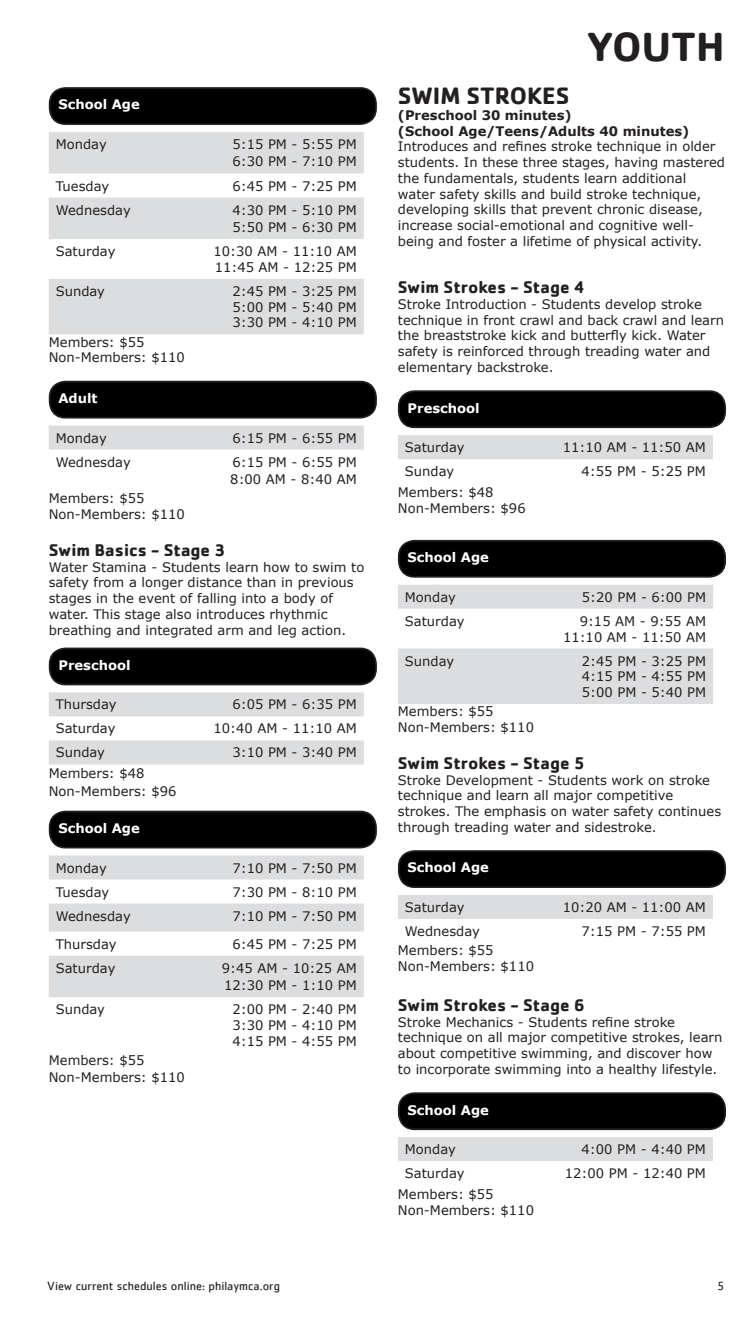
<style>
.page{position:relative;width:756px;height:1323px;background:#fff}
.page>*{position:absolute;margin:0;border:0;box-sizing:border-box;transform-origin:0 0}
.t1{font:700 42px "Cachet";color:#231f20}
.t2{font:700 24.5px "Cachet";color:#231f20}
.t3{font:700 17.5px "Cachet";color:#231f20}
.t4{font:13.12px/15.8px "Verdana";color:#231f20}
.t5{font:700 13.12px "Verdana";color:#fff}
.t6{font:700 13.12px/15.8px "Verdana";color:#231f20}
.t7{font:12.25px "Cachet";color:#231f20}
</style>
<div class="page">
<div style="left:50px;top:88px;width:326px;height:36px;background:#000;border-radius:16px"></div>
<div style="left:49px;top:87px;width:328px;height:38px;border:2px solid #231f20;border-radius:16px"></div>
<svg style="left:49px;top:132px;width:315px;height:202px;fill:#dcdddf"></svg>
<div style="left:50px;top:382px;width:326px;height:36px;background:#000;border-radius:16px"></div>
<div style="left:49px;top:381px;width:328px;height:38px;border:2px solid #231f20;border-radius:16px"></div>
<div style="left:49px;top:426px;width:315px;height:24px;background:#dcdddf"></div>
<div style="left:50px;top:648px;width:326px;height:37px;background:#000;border-radius:16px"></div>
<div style="left:49px;top:648px;width:328px;height:37px;border:2px solid #231f20;border-radius:16px"></div>
<svg style="left:49px;top:692px;width:315px;height:72px"></svg>
<div style="left:50px;top:812px;width:326px;height:36px;background:#000;border-radius:16px"></div>
<div style="left:49px;top:811px;width:328px;height:37px;border:2px solid #231f20;border-radius:16px"></div>
<svg style="left:49px;top:855px;width:315px;height:142px;fill:#dcdddf"></svg>
<div style="left:399px;top:391px;width:326px;height:36px;background:#000;border-radius:16px"></div>
<div style="left:398px;top:390px;width:328px;height:38px;border:2px solid #231f20;border-radius:16px"></div>
<div style="left:398px;top:435px;width:315px;height:24px;background:#dcdddf"></div>
<div style="left:399px;top:541px;width:326px;height:36px;background:#000;border-radius:16px"></div>
<div style="left:398px;top:540px;width:328px;height:38px;border:2px solid #231f20;border-radius:16px"></div>
<svg style="left:398px;top:585px;width:315px;height:119px"></svg>
<div style="left:399px;top:851px;width:326px;height:36px;background:#000;border-radius:16px"></div>
<div style="left:398px;top:850px;width:328px;height:38px;border:2px solid #231f20;border-radius:16px"></div>
<div style="left:398px;top:895px;width:315px;height:24px;background:#dcdddf"></div>
<div style="left:399px;top:1093px;width:326px;height:36px;background:#000;border-radius:16px"></div>
<div style="left:398px;top:1092px;width:328px;height:38px;border:2px solid #231f20;border-radius:16px"></div>
<div style="left:398px;top:1137px;width:315px;height:24px;background:#dcdddf"></div>
<p class="t5" style="left:58px;top:95px;width:83px">School Age</p>
<p class="t4" style="left:56px;top:136px;width:53px">Monday</p>
<p class="t4" style="left:232px;top:135px;width:126px;line-height:17.5px">5:15 PM - 5:55 PM<br>6:30 PM - 7:10 PM</p>
<p class="t4" style="left:56px;top:178px;width:55px">Tuesday</p>
<p class="t4" style="left:232px;top:178px;width:126px">6:45 PM - 7:25 PM</p>
<p class="t4" style="left:56px;top:202px;width:77px">Wednesday</p>
<p class="t4" style="left:232px;top:201px;width:126px;line-height:17.5px">4:30 PM - 5:10 PM<br>5:50 PM - 6:30 PM</p>
<p class="t4" style="left:56px;top:243px;width:61px">Saturday</p>
<p class="t4" style="left:214px;top:243px;width:145px">10:30 AM - 11:10 AM<br>11:45 AM - 12:25 PM</p>
<p class="t4" style="left:56px;top:283px;width:51px">Sunday</p>
<p class="t4" style="left:232px;top:283px;width:126px;text-align:justify">2:45 PM - 3:25 PM 5:00 PM - 5:40 PM 3:30 PM - 4:10 PM</p>
<p class="t4" style="left:49px;top:334px;width:138px">Members: $55<br>Non-Members: $110</p>
<p class="t5" style="left:58px;top:389px;width:41px">Adult</p>
<p class="t4" style="left:56px;top:430px;width:53px">Monday</p>
<p class="t4" style="left:232px;top:430px;width:126px">6:15 PM - 6:55 PM</p>
<p class="t4" style="left:56px;top:454px;width:77px">Wednesday</p>
<p class="t4" style="left:230px;top:453px;width:128px;line-height:17.5px">6:15 PM - 6:55 PM<br>8:00 AM - 8:40 AM</p>
<p class="t4" style="left:49px;top:491px;width:138px">Members: $55<br>Non-Members: $110</p>
<h3 class="t3" style="left:49px;top:539px;width:178px">Swim Basics - Stage 3</h3>
<p class="t4" style="left:49px;top:559px;width:317px">Water Stamina - Students learn how to swim to safety from a longer distance than in previous stages in the event of falling into a body of water. This stage also introduces rhythmic breathing and integrated arm and leg action.</p>
<p class="t5" style="left:58px;top:656px;width:74px">Preschool</p>
<p class="t4" style="left:56px;top:697px;width:62px">Thursday</p>
<p class="t4" style="left:232px;top:697px;width:126px">6:05 PM - 6:35 PM</p>
<p class="t4" style="left:56px;top:721px;width:61px">Saturday</p>
<p class="t4" style="left:214px;top:721px;width:145px">10:40 AM - 11:10 AM</p>
<p class="t4" style="left:56px;top:745px;width:51px">Sunday</p>
<p class="t4" style="left:232px;top:745px;width:126px">3:10 PM - 3:40 PM</p>
<p class="t4" style="left:49px;top:765px;width:129px;line-height:17.5px">Members: $48<br>Non-Members: $96</p>
<p class="t5" style="left:58px;top:819px;width:83px">School Age</p>
<p class="t4" style="left:56px;top:860px;width:53px">Monday</p>
<p class="t4" style="left:232px;top:860px;width:126px">7:10 PM - 7:50 PM</p>
<p class="t4" style="left:56px;top:884px;width:55px">Tuesday</p>
<p class="t4" style="left:232px;top:884px;width:126px">7:30 PM - 8:10 PM</p>
<p class="t4" style="left:56px;top:908px;width:77px">Wednesday</p>
<p class="t4" style="left:232px;top:908px;width:126px">7:10 PM - 7:50 PM</p>
<p class="t4" style="left:56px;top:936px;width:62px">Thursday</p>
<p class="t4" style="left:232px;top:936px;width:126px">6:45 PM - 7:25 PM</p>
<p class="t4" style="left:56px;top:960px;width:61px">Saturday</p>
<p class="t4" style="left:222px;top:959px;width:136px;line-height:17.5px">9:45 AM - 10:25 AM<br>12:30 PM - 1:10 PM</p>
<p class="t4" style="left:56px;top:1001px;width:51px">Sunday</p>
<p class="t4" style="left:232px;top:1001px;width:126px;text-align:justify">2:00 PM - 2:40 PM 3:30 PM - 4:10 PM 4:15 PM - 4:55 PM</p>
<p class="t4" style="left:49px;top:1051px;width:138px;line-height:17.5px">Members: $55<br>Non-Members: $110</p>
<h1 class="t1" style="left:587px;top:19px;width:139px">YOUTH</h1>
<h2 class="t2" style="left:398px;top:80px;width:173px">SWIM STROKES</h2>
<p class="t6" style="left:398px;top:107px;width:293px">(Preschool 30 minutes)<br>(School Age/Teens/Adults 40 minutes)</p>
<p class="t4" style="left:398px;top:139px;width:329px">Introduces and refines stroke technique in older students. In these three stages, having mastered the fundamentals, students learn additional water safety skills and build stroke technique, developing skills that prevent chronic disease, increase social-emotional and cognitive well&shy;being and foster a lifetime of physical activity.</p>
<h3 class="t3" style="left:398px;top:276px;width:189px">Swim Strokes - Stage 4</h3>
<p class="t4" style="left:398px;top:296px;width:328px">Stroke Introduction - Students develop stroke technique in front crawl and back crawl and learn the breaststroke kick and butterfly kick. Water safety is reinforced through treading water and elementary backstroke.</p>
<p class="t5" style="left:408px;top:399px;width:74px">Preschool</p>
<p class="t4" style="left:405px;top:439px;width:61px">Saturday</p>
<p class="t4" style="left:563px;top:439px;width:145px">11:10 AM - 11:50 AM</p>
<p class="t4" style="left:405px;top:463px;width:51px">Sunday</p>
<p class="t4" style="left:582px;top:463px;width:126px">4:55 PM - 5:25 PM</p>
<p class="t4" style="left:398px;top:484px;width:129px">Members: $48<br>Non-Members: $96</p>
<p class="t5" style="left:408px;top:548px;width:83px">School Age</p>
<p class="t4" style="left:405px;top:589px;width:53px">Monday</p>
<p class="t4" style="left:582px;top:589px;width:126px">5:20 PM - 6:00 PM</p>
<p class="t4" style="left:405px;top:613px;width:61px">Saturday</p>
<p class="t4" style="left:563px;top:613px;width:145px;text-align:right">9:15 AM - 9:55 AM<br>11:10 AM - 11:50 AM</p>
<p class="t4" style="left:405px;top:653px;width:51px">Sunday</p>
<p class="t4" style="left:582px;top:653px;width:126px;text-align:justify">2:45 PM - 3:25 PM 4:15 PM - 4:55 PM 5:00 PM - 5:40 PM</p>
<p class="t4" style="left:398px;top:704px;width:138px">Members: $55<br>Non-Members: $110</p>
<h3 class="t3" style="left:398px;top:752px;width:189px">Swim Strokes - Stage 5</h3>
<p class="t4" style="left:398px;top:772px;width:325px">Stroke Development - Students work on stroke technique and learn all major competitive strokes. The emphasis on water safety continues through treading water and sidestroke.</p>
<p class="t5" style="left:408px;top:858px;width:83px">School Age</p>
<p class="t4" style="left:405px;top:899px;width:61px">Saturday</p>
<p class="t4" style="left:563px;top:899px;width:145px">10:20 AM - 11:00 AM</p>
<p class="t4" style="left:405px;top:923px;width:77px">Wednesday</p>
<p class="t4" style="left:582px;top:923px;width:126px">7:15 PM - 7:55 PM</p>
<p class="t4" style="left:398px;top:943px;width:138px">Members: $55<br>Non-Members: $110</p>
<h3 class="t3" style="left:398px;top:994px;width:189px">Swim Strokes - Stage 6</h3>
<p class="t4" style="left:398px;top:1014px;width:326px">Stroke Mechanics - Students refine stroke technique on all major competitive strokes, learn about competitive swimming, and discover how to incorporate swimming into a healthy lifestyle.</p>
<p class="t5" style="left:408px;top:1101px;width:83px">School Age</p>
<p class="t4" style="left:405px;top:1141px;width:53px">Monday</p>
<p class="t4" style="left:582px;top:1141px;width:126px">4:00 PM - 4:40 PM</p>
<p class="t4" style="left:405px;top:1165px;width:61px">Saturday</p>
<p class="t4" style="left:565px;top:1165px;width:143px">12:00 PM - 12:40 PM</p>
<p class="t4" style="left:398px;top:1186px;width:138px">Members: $55<br>Non-Members: $110</p>
<p class="t7" style="left:47px;top:1278px;width:234px">View current schedules online: philaymca.org</p>
<p class="t7" style="left:717px;top:1278px;width:9px">5</p>
</div>
